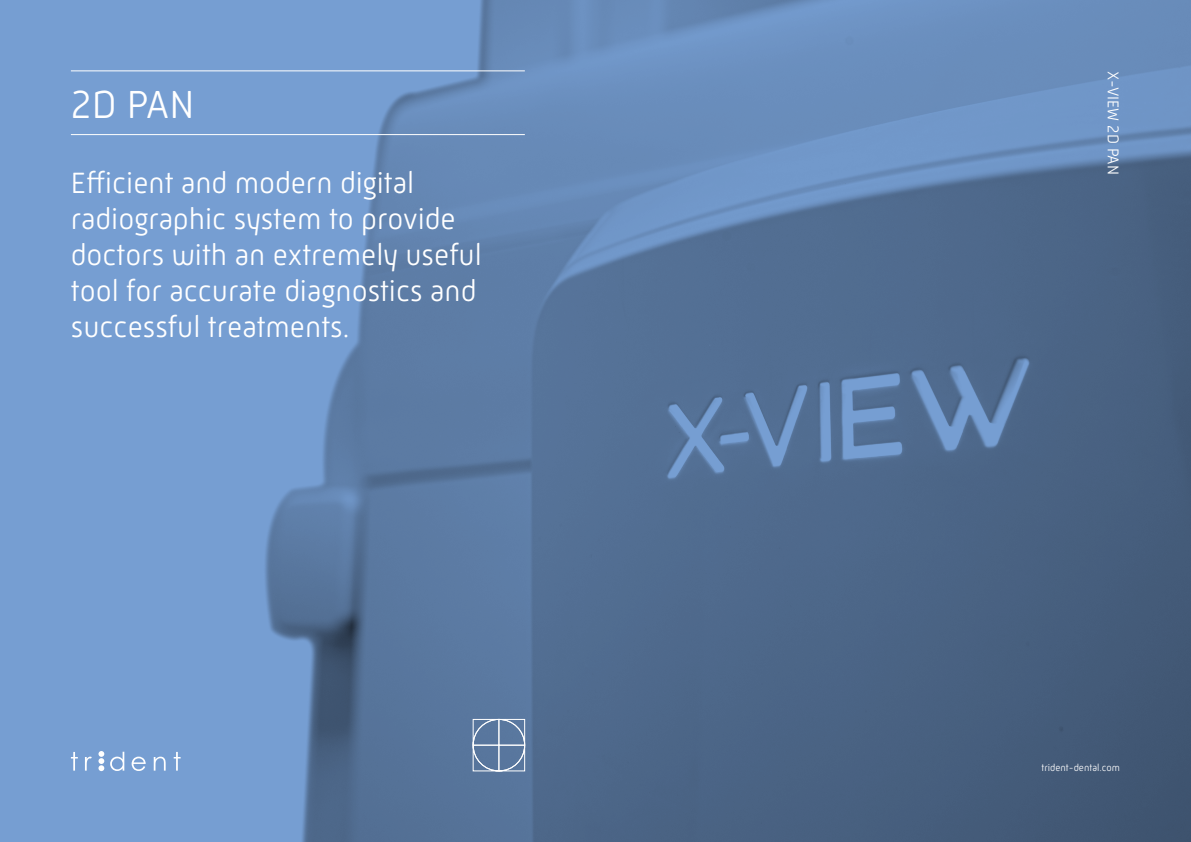
<style>
.page{position:relative;width:1191px;height:842px;background:#769ed2}
.page>*{position:absolute;margin:0;border:0;box-sizing:border-box;transform-origin:0 0}
.t1{font:300 40px "Mic 32 New Rounded";color:#fff}
.t2{font:300 30px/36px "Mic 32 New Rounded";color:#fff}
.t3{font:300 16px "Mic 32 New Rounded";color:#fff}
.t4{font:300 10px "Mic 32 New Rounded";color:#fff}
</style>
<div class="page">
<img style="left:70px;top:0;width:1121px;height:842px">
<svg style="left:98px;top:751px;width:6px;height:20px"></svg>
<svg style="left:71px;top:752px;width:7px;height:19px"></svg>
<svg style="left:85px;top:757px;width:7px;height:14px"></svg>
<svg style="left:110px;top:752px;width:14px;height:19px"></svg>
<svg style="left:132px;top:757px;width:14px;height:14px"></svg>
<svg style="left:154px;top:757px;width:12px;height:14px"></svg>
<svg style="left:174px;top:752px;width:7px;height:19px"></svg>
<hr style="left:71px;top:71px;width:454px;height:1px;background:#fff">
<hr style="left:71px;top:134px;width:454px;height:1px;background:#fff">
<svg style="left:473px;top:719px;width:52px;height:52px;background:#758eae"></svg>
<h1 class="t1" style="left:71px;top:81px;width:125px">2D PAN</h1>
<p class="t2" style="left:71px;top:165px;width:412px">Efficient and modern digital radiographic system to provide doctors with an extremely useful tool for accurate diagnostics and successful treatments.</p>
<p class="t3" style="left:1122px;top:71px;width:105px;rotate:90deg">X-VIEW 2D PAN</p>
<p class="t4" style="left:1041px;top:762px;width:80px">trident-dental.com</p>
</div>
